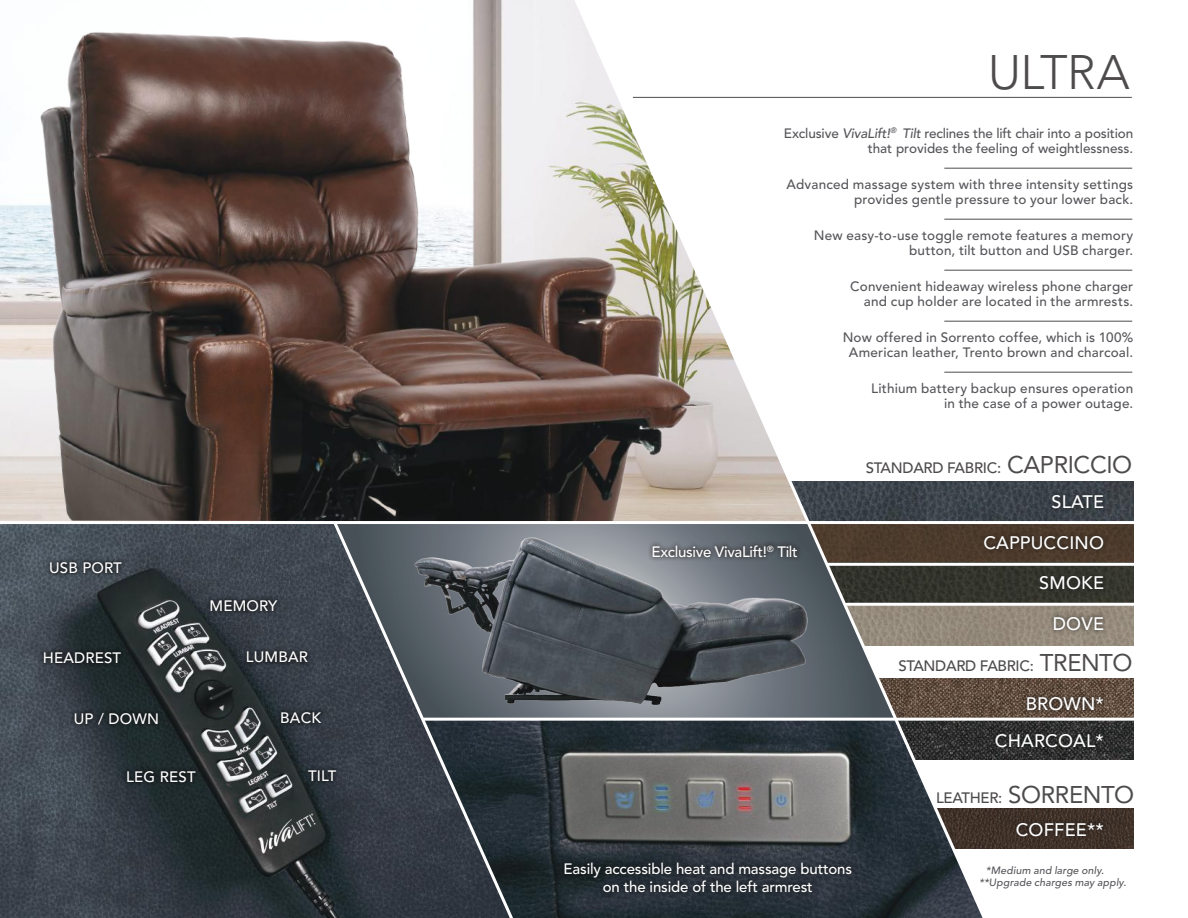
<style>
.page{position:relative;width:1188px;height:918px;background:#fff}
.page>*{position:absolute;margin:0;border:0;box-sizing:border-box;transform-origin:0 0}
.t1{font:300 48px "Avenir LT Std";letter-spacing:-.01em;color:#4e4b4c}
.t2{font:500 18px "Avenir LT Std";letter-spacing:.01em;color:#fff}
.t3{font:500 15px/18px "Avenir LT Std";letter-spacing:-.01em;color:#fff;text-align:center}
.t4{font:500 15px "Avenir LT Std";letter-spacing:-.02em;color:#4e4b4c}
.t5{font:500 15px "Avenir LT Std";letter-spacing:.01em;color:#fff}
.t6{font:500 13.5px/15px "Avenir LT Std";letter-spacing:.015em;color:#55565a;text-align:right}
.t7{font:500 13.5px/15px "Avenir LT Std";letter-spacing:-.01em;color:#55565a;text-align:right}
.t8{font:italic 500 10.5px "Avenir LT Std";letter-spacing:.015em;color:#55565a}
.s1{font-style:italic}
.s2{font-weight:400;font-size:24px}
</style>
<div class="page">
<img style="left:1001px;top:481px;width:133px;height:40px">
<img style="left:1001px;top:678px;width:133px;height:40px">
<img style="left:1001px;top:524px;width:133px;height:39px">
<img style="left:1001px;top:721px;width:133px;height:39px">
<div style="left:785px;top:563px;width:349px;height:40px;background:#35362e"></div>
<img style="left:1001px;top:809px;width:133px;height:40px">
<img style="left:1001px;top:606px;width:133px;height:40px">
<img style="left:0;top:524px;width:331px;height:394px">
<hr style="left:826px;top:563px;width:312px;height:3px;background:#fff">
<div style="left:1047px;top:490px;width:62px;height:23px;background:#111213;opacity:.5"></div>
<div style="left:1022px;top:691px;width:87px;height:24px;background:#111213;opacity:.5"></div>
<div style="left:978px;top:530px;width:131px;height:24px;background:#433428"></div>
<div style="left:990px;top:729px;width:119px;height:24px;background:#111213;opacity:.5"></div>
<div style="left:1034px;top:571px;width:75px;height:24px;background:#2e2f29"></div>
<div style="left:1011px;top:817px;width:98px;height:24px;background:#111213;opacity:.5"></div>
<div style="left:1048px;top:611px;width:61px;height:24px;background:#111213;opacity:.5"></div>
<img style="left:528px;top:721px;width:36px;height:197px">
<svg style="left:564px;top:96px;width:437px;height:822px"></svg>
<svg style="left:331px;top:524px;width:197px;height:394px;background:#39414a"></svg>
<div style="left:122px;top:765px;width:79px;height:22px;background:#111213;opacity:.7"></div>
<div style="left:45px;top:556px;width:82px;height:23px;background:#111213;opacity:.7"></div>
<div style="left:558px;top:856px;width:300px;height:43px;background:#111213;opacity:.7"></div>
<img style="left:407px;top:528px;width:408px;height:189px">
<div style="left:647px;top:539px;width:155px;height:23px;background:#241f1f;opacity:.75"></div>
<hr style="left:633px;top:97px;width:499px;height:1px;background:#4e4b4c">
<hr style="left:944px;top:168px;width:188px;height:1px;background:#4e4b4c">
<hr style="left:944px;top:219px;width:188px;height:1px;background:#4e4b4c">
<hr style="left:944px;top:270px;width:188px;height:1px;background:#4e4b4c">
<hr style="left:944px;top:321px;width:188px;height:1px;background:#4e4b4c">
<hr style="left:944px;top:372px;width:188px;height:1px;background:#4e4b4c">
<div style="left:205px;top:594px;width:78px;height:22px;background:#111213;opacity:.7"></div>
<div style="left:39px;top:646px;width:87px;height:22px;background:#111213;opacity:.7"></div>
<div style="left:242px;top:646px;width:71px;height:22px;background:#111213;opacity:.7"></div>
<div style="left:70px;top:707px;width:93px;height:23px;background:#111213;opacity:.7"></div>
<div style="left:276px;top:706px;width:50px;height:23px;background:#111213;opacity:.7"></div>
<div style="left:303px;top:765px;width:38px;height:21px;background:#111213;opacity:.7"></div>
<img style="left:6px;top:0;width:728px;height:521px">
<hr style="left:0;top:521px;width:1138px;height:3px;background:#fff">
<p class="t3" style="left:49px;top:559px;width:74px">USB PORT</p>
<p class="t3" style="left:210px;top:597px;width:69px">MEMORY</p>
<p class="t5" style="left:43px;top:649px;width:80px">HEADREST</p>
<p class="t3" style="left:246px;top:648px;width:64px">LUMBAR</p>
<p class="t3" style="left:74px;top:710px;width:87px">UP / DOWN</p>
<p class="t3" style="left:280px;top:709px;width:42px">BACK</p>
<p class="t3" style="left:126px;top:768px;width:71px">LEG REST</p>
<p class="t3" style="left:308px;top:767px;width:30px">TILT</p>
<h1 class="t1" style="left:988px;top:44px;width:143px">ULTRA</h1>
<p class="t7" style="left:784px;top:126px;width:351px">Exclusive <span class="s1">VivaLift!</span><sup>®</sup> <span class="s1">Tilt</span> reclines the lift chair into a position that provides the feeling of weightlessness.</p>
<p class="t6" style="left:787px;top:177px;width:348px">Advanced massage system with three intensity settings provides gentle pressure to your lower back.</p>
<p class="t6" style="left:814px;top:228px;width:321px">New easy-to-use toggle remote features a memory button, tilt button and USB charger.</p>
<p class="t6" style="left:850px;top:279px;width:285px">Convenient hideaway wireless phone charger and cup holder are located in the armrests.</p>
<p class="t6" style="left:843px;top:330px;width:292px;text-align:center">Now offered in Sorrento coffee, which is 100%<br>American leather, Trento brown and charcoal.</p>
<p class="t6" style="left:871px;top:381px;width:264px">Lithium battery backup ensures operation in the case of a power outage.</p>
<p class="t4" style="left:866px;top:459px;width:268px">STANDARD FABRIC: <span class="s2">CAPRICCIO</span></p>
<p class="t3" style="left:652px;top:543px;width:148px">Exclusive VivaLift!<sup>®</sup> Tilt</p>
<p class="t3" style="left:564px;top:860px;width:290px">Easily accessible heat and massage buttons on the inside of the left armrest</p>
<h2 class="t2" style="left:1052px;top:491px;width:54px">SLATE</h2>
<h2 class="t2" style="left:983px;top:532px;width:122px">CAPPUCCINO</h2>
<h2 class="t2" style="left:1039px;top:573px;width:66px">SMOKE</h2>
<h2 class="t2" style="left:1053px;top:613px;width:53px">DOVE</h2>
<p class="t4" style="left:898px;top:657px;width:236px">STANDARD FABRIC: <span class="s2">TRENTO</span></p>
<h2 class="t2" style="left:1026px;top:693px;width:80px">BROWN*</h2>
<h2 class="t2" style="left:995px;top:731px;width:111px">CHARCOAL*</h2>
<p class="t4" style="left:936px;top:789px;width:199px">LEATHER: <span class="s2">SORRENTO</span></p>
<h2 class="t2" style="left:1016px;top:819px;width:90px">COFFEE**</h2>
<p class="t8" style="left:986px;top:864px;width:120px">*Medium and large only.</p>
<p class="t8" style="left:979px;top:877px;width:149px">**Upgrade charges may apply.</p>
</div>
